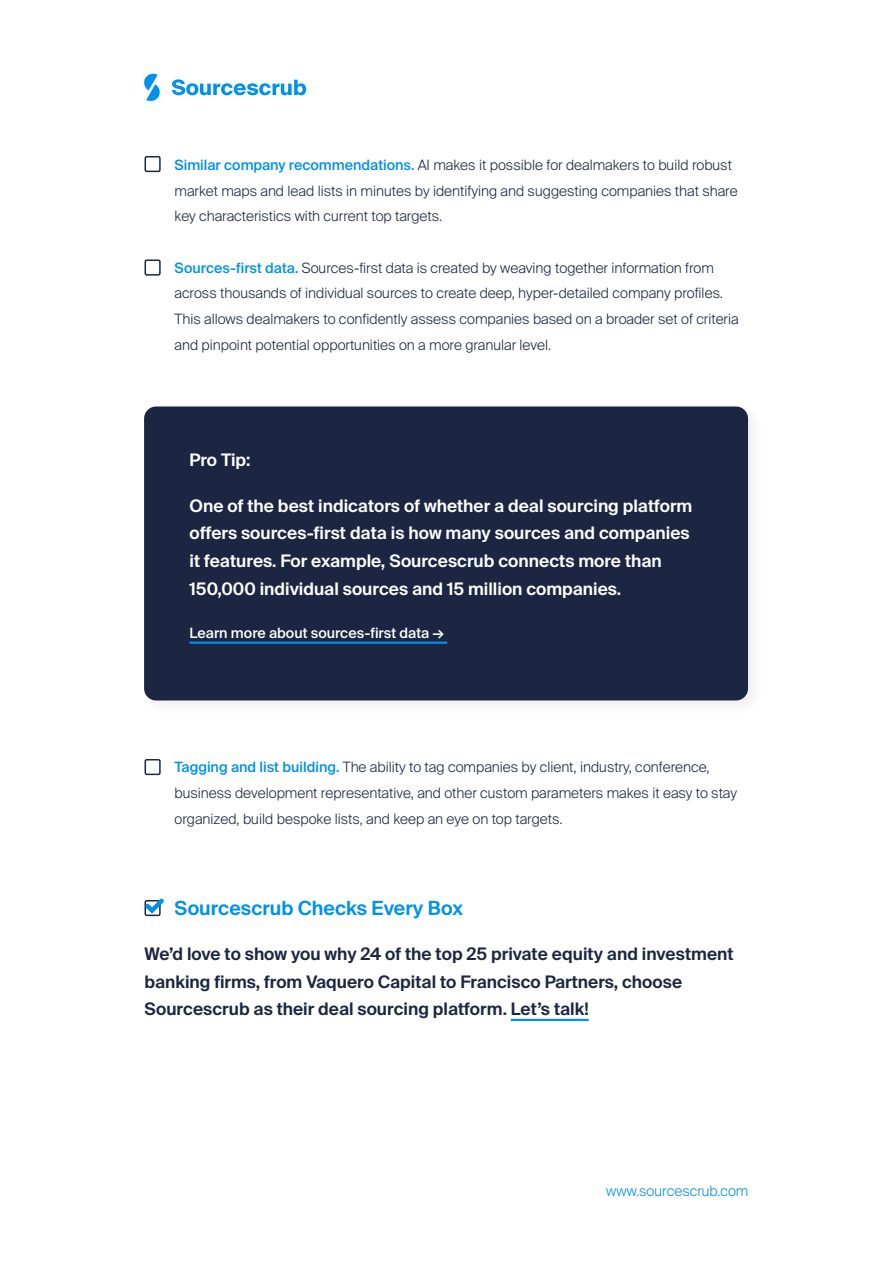
<style>
.page{position:relative;width:893px;height:1263px;background:#fff}
.page>*{position:absolute;margin:0;border:0;box-sizing:border-box;transform-origin:0 0}
.Subtitles{font:600 19.5px "Suisse Intl";color:#0091ea}
.Subtitles-2{font:600 17.25px/27.6px "Suisse Intl";color:#fff}
.Subtitles-3{font:600 17.25px/27.6px "Suisse Intl";color:#1c2640}
.Body{font:300 14.25px/25.7px "Suisse Intl";color:#1c2640}
.Subtitles-4{font:500 14.25px "Suisse Intl";color:#fff}
.t1{font:300 14.25px "Suisse Intl";color:#0091ea}
.s1{font-weight:500;color:#0091ea}
.s2{color:#1c2541}
</style>
<div class="page">
<svg style="left:144px;top:73px;width:16px;height:29px"></svg>
<svg style="left:172px;top:79px;width:134px;height:16px"></svg>
<div style="left:140px;top:403px;width:624px;height:314px;background:#fbfbfb"></div>
<div style="left:144px;top:406px;width:604px;height:294px;background:#1c2541;border-radius:12px"></div>
<hr style="left:189px;top:642px;width:258px;height:2px;background:#0091ea">
<hr style="left:511px;top:1019px;width:77px;height:2px;background:#0091ea">
<div style="left:144px;top:156px;width:17px;height:16px;border:2px solid #1c2640;border-radius:2px"></div>
<div style="left:144px;top:260px;width:17px;height:16px;border:2px solid #1c2640;border-radius:2px"></div>
<div style="left:144px;top:759px;width:17px;height:16px;border:2px solid #1c2640;border-radius:2px"></div>
<svg style="left:144px;top:898px;width:20px;height:19px"></svg>
<p class="Body" style="left:174px;top:152px;width:564px"><span class="s1">Similar company recommendations.</span> AI makes it possible for dealmakers to build robust market maps and lead lists in minutes by identifying and suggesting companies that share key characteristics with current top targets.</p>
<p class="Body" style="left:174px;top:255px;width:565px"><span class="s1">Sources-first data.</span> Sources-first data is created by weaving together information from across thousands of individual sources to create deep, hyper-detailed company profiles.<br>This allows dealmakers to confidently assess companies based on a broader set of criteria and pinpoint potential opportunities on a more granular level.</p>
<p class="Subtitles-2" style="left:189px;top:446px;width:62px">Pro Tip:</p>
<p class="Subtitles-2" style="left:189px;top:492px;width:504px">One of the best indicators of whether a deal sourcing platform offers sources-first data is how many sources and companies it features. For example, Sourcescrub connects more than 150,000 individual sources and 15 million companies.</p>
<p class="Subtitles-4" style="left:189px;top:625px;width:256px">Learn more about sources-first data →</p>
<p class="Body" style="left:174px;top:755px;width:564px"><span class="s1">Tagging and list building.</span> The ability to tag companies by client, industry, conference, business development representative, and other custom parameters makes it easy to stay organized, build bespoke lists, and keep an eye on top targets.</p>
<p class="Subtitles" style="left:174px;top:896px;width:290px">Sourcescrub Checks Every Box</p>
<p class="Subtitles-3" style="left:144px;top:940px;width:590px">We’d love to show you why 24 of the top 25 private equity and investment banking firms, from Vaquero Capital to Francisco Partners, choose<br>Sourcescrub as their deal sourcing platform. <span class="s2">Let’s talk!</span></p>
<p class="t1" style="left:606px;top:1183px;width:144px">www.sourcescrub.com</p>
</div>
